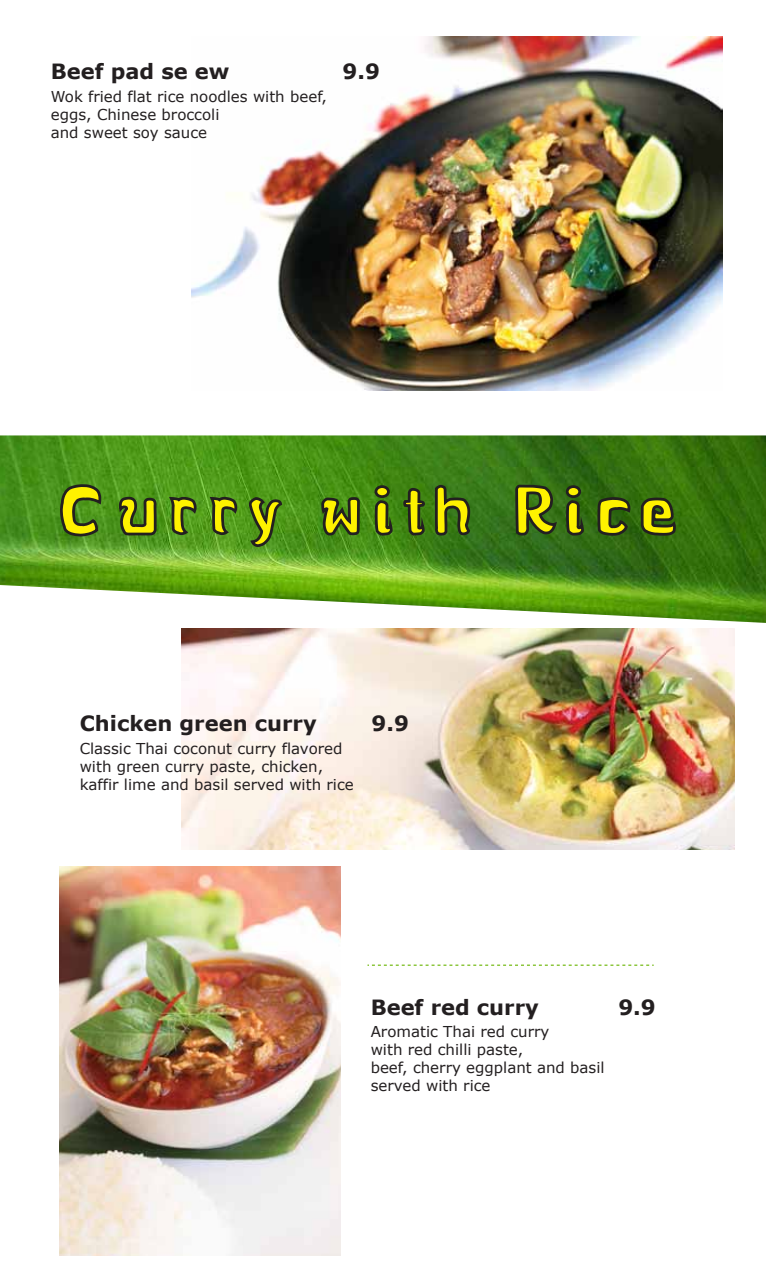
<style>
.page{position:relative;width:766px;height:1276px;background:#fff}
.page>*{position:absolute;margin:0;border:0;box-sizing:border-box;transform-origin:0 0}
.t1{font:100.05px "SR Fahtalai Jone NP";color:#fff200}
.t2{font:700 21px "Verdana";color:#231f20}
.t3{font:15px/18px "Verdana";color:#231f20}
</style>
<div class="page">
<img style="left:0;top:435px;width:765px;height:188px">
<img style="left:182px;top:628px;width:552px;height:222px">
<img style="left:191px;top:36px;width:531px;height:354px">
<svg style="left:367px;top:964px;width:286px;height:2px"></svg>
<svg style="left:59px;top:482px;width:44px;height:56px;background:#427a1d"></svg>
<svg style="left:117px;top:495px;width:41px;height:42px;background:#41721d"></svg>
<svg style="left:166px;top:495px;width:32px;height:41px"></svg>
<svg style="left:207px;top:495px;width:31px;height:41px"></svg>
<svg style="left:247px;top:495px;width:36px;height:54px;background:#447a1c"></svg>
<svg style="left:319px;top:495px;width:42px;height:42px;background:#3b6b19"></svg>
<svg style="left:372px;top:483px;width:22px;height:54px"></svg>
<svg style="left:402px;top:486px;width:25px;height:51px"></svg>
<svg style="left:433px;top:483px;width:38px;height:316px;background:#a9b67d"></svg>
<svg style="left:513px;top:483px;width:72px;height:54px;background:#305c19"></svg>
<svg style="left:596px;top:495px;width:36px;height:42px;background:#2b5313"></svg>
<img style="left:639px;top:288px;width:38px;height:458px">
<img style="left:60px;top:866px;width:280px;height:389px">
<h2 class="t2" style="left:51px;top:57px;width:180px">Beef pad se ew</h2>
<h2 class="t2" style="left:342px;top:57px;width:39px">9.9</h2>
<p class="t3" style="left:51px;top:87px;width:278px">Wok fried flat rice noodles with beef, eggs, Chinese broccoli<br>and sweet soy sauce</p>
<h1 class="t1" style="left:61px;top:456px;width:631px">Curry with Rice</h1>
<h2 class="t2" style="left:80px;top:708px;width:238px">Chicken green curry</h2>
<h2 class="t2" style="left:371px;top:708px;width:39px">9.9</h2>
<p class="t3" style="left:80px;top:739px;width:275px">Classic Thai coconut curry flavored with green curry paste, chicken, kaffir lime and basil served with rice</p>
<h2 class="t2" style="left:370px;top:992px;width:170px">Beef red curry</h2>
<h2 class="t2" style="left:618px;top:992px;width:39px">9.9</h2>
<p class="t3" style="left:370px;top:1022px;width:235px">Aromatic Thai red curry<br>with red chilli paste,<br>beef, cherry eggplant and basil served with rice</p>
</div>
